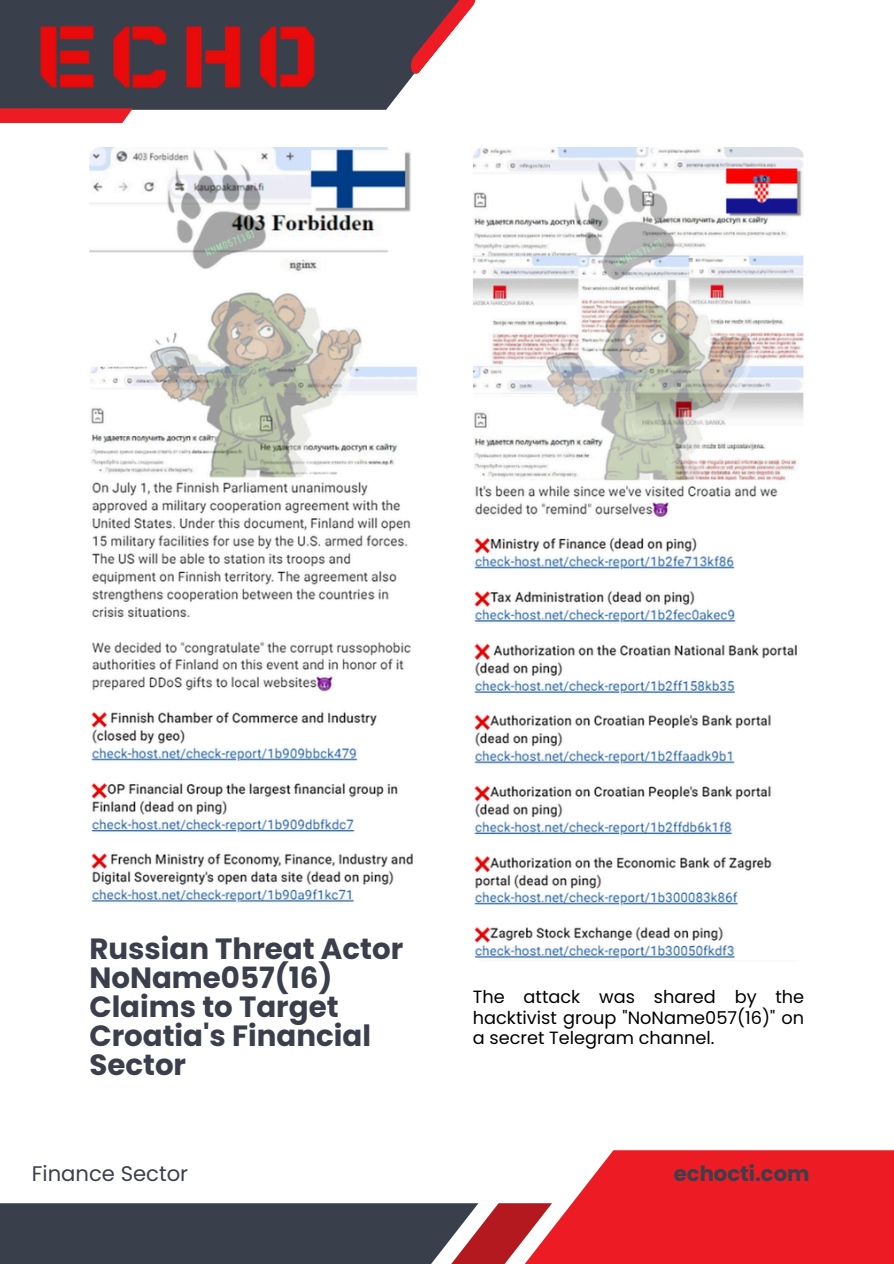
<style>
.page{position:relative;width:894px;height:1264px;background:#fff}
.page>*{position:absolute;margin:0;border:0;box-sizing:border-box;transform-origin:0 0}
.t1{font:700 29.25px/29.2px "Poppins";color:#3a3f4b}
.t2{font:21.15px "Poppins";color:#3a3f4b}
.t3{font:700 21.15px "Poppins";color:#3a3f4b}
.t4{font:17.7px/20.9px "Poppins";color:#000;text-align:justify}
</style>
<div class="page">
<svg style="left:0;top:1150px;width:893px;height:113px"></svg>
<div style="left:0;top:0;width:414px;height:110px;background:#3a404b"></div>
<img style="left:37px;top:24px;width:282px;height:66px">
<svg style="left:410px;top:0;width:66px;height:74px"></svg>
<div style="left:0;top:108px;width:33px;height:15px;background:#ed1c24"></div>
<svg style="left:21px;top:108px;width:112px;height:15px;background:#e9272f"></svg>
<img style="left:89px;top:147px;width:331px;height:758px;border-radius:11px">
<img style="left:472px;top:147px;width:331px;height:814px;border-radius:11px">
<p class="t1" style="left:89px;top:933px;width:315px">Russian Threat Actor<br>NoName057(16)<br>Claims to Target<br>Croatia's Financial<br>Sector</p>
<h2 class="t2" style="left:32px;top:1158px;width:158px">Finance Sector</h2>
<p class="t4" style="left:472px;top:986px;width:333px">The attack was shared by the hacktivist group "NoName057(16)" on a secret Telegram channel.</p>
<h1 class="t3" style="left:673px;top:1158px;width:137px">echocti.com</h1>
</div>
